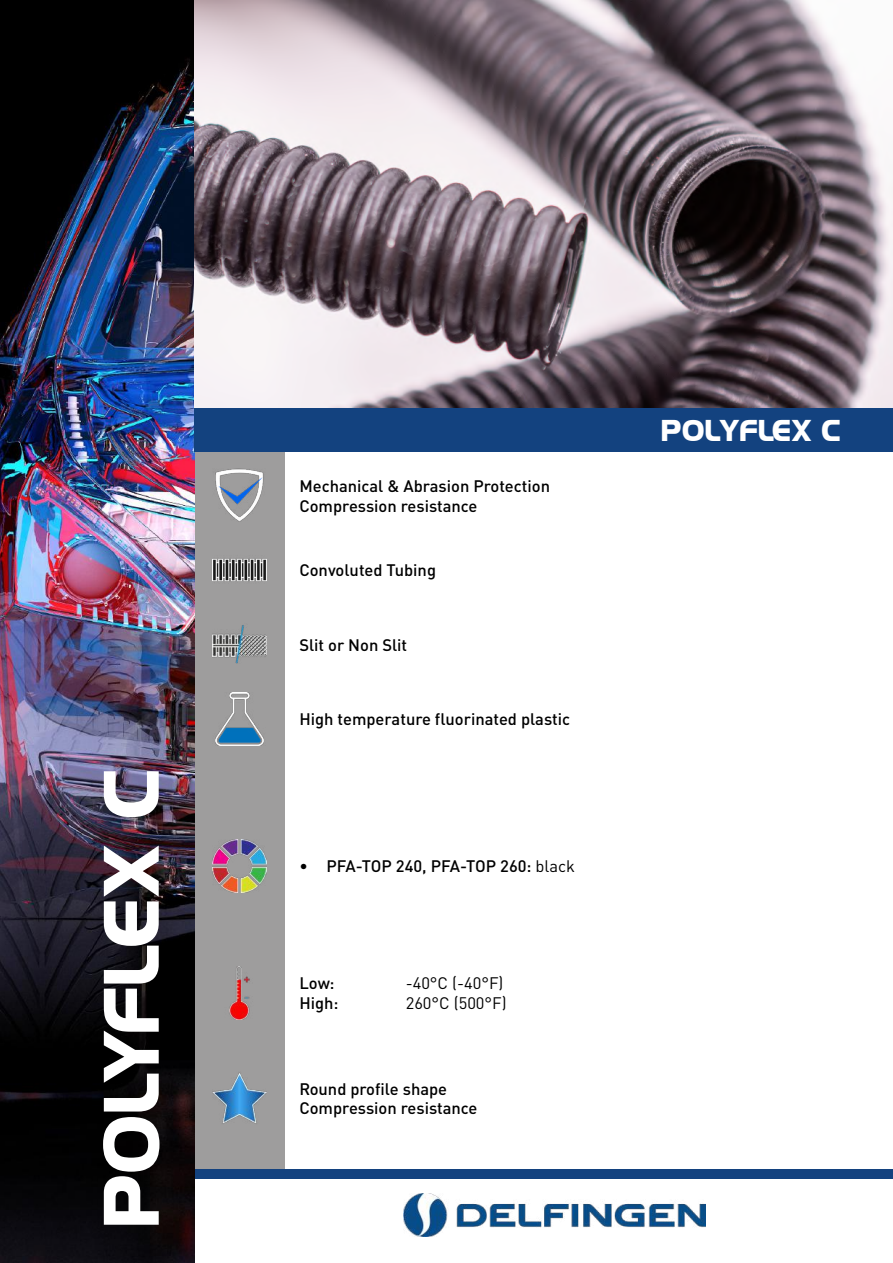
<style>
.page{position:relative;width:893px;height:1263px;background:#fff}
.page>*{position:absolute;margin:0;border:0;box-sizing:border-box;transform-origin:0 0}
.t1{font:70.5px "Hancock Park Bold Laser";letter-spacing:-.01em;color:#fff}
.t2{font:27px "Hancock Park Bold Laser";color:#fff}
.t3{font:500 16.5px/19.8px "DIN Pro";color:#000}
.t4{font:16.5px "DIN Pro";color:#000}
.s1{font-weight:400}
</style>
<div class="page">
<div style="left:194px;top:425px;width:91px;height:749px;background:#9e9d9d"></div>
<div style="left:194px;top:1169px;width:699px;height:10px;background:#13427f"></div>
<img style="left:403px;top:1193px;width:302px;height:44px">
<img style="left:0;top:0;width:194px;height:1263px">
<img style="left:194px;top:0;width:699px;height:408px">
<div style="left:194px;top:408px;width:699px;height:44px;background:#13427f"></div>
<img style="left:213px;top:1072px;width:53px;height:51px">
<img style="left:215px;top:469px;width:49px;height:53px">
<img style="left:213px;top:625px;width:53px;height:39px">
<img style="left:213px;top:559px;width:53px;height:22px">
<img style="left:213px;top:839px;width:53px;height:53px">
<img style="left:215px;top:692px;width:49px;height:53px">
<img style="left:229px;top:966px;width:21px;height:53px">
<h1 class="t1" style="left:83px;top:1225px;width:460px;rotate:-90deg">POLYFLEX C</h1>
<p class="t3" style="left:299px;top:474px;width:252px">Mechanical &amp; Abrasion Protection<br>Compression resistance</p>
<p class="t3" style="left:299px;top:558px;width:138px">Convoluted Tubing</p>
<p class="t3" style="left:299px;top:633px;width:109px">Slit or Non Slit</p>
<p class="t3" style="left:299px;top:707px;width:272px">High temperature fluorinated plastic</p>
<p class="t3" style="left:299px;top:854px;width:277px">• PFA-TOP 240, PFA-TOP 260: <span class="s1">black</span></p>
<p class="t3" style="left:299px;top:972px;width:37px">Low:</p>
<p class="t4" style="left:406px;top:970px;width:99px">-40°C (-40°F)</p>
<p class="t3" style="left:299px;top:991px;width:41px">High:</p>
<p class="t4" style="left:406px;top:990px;width:102px">260°C (500°F)</p>
<p class="t3" style="left:299px;top:1077px;width:180px">Round profile shape<br>Compression resistance</p>
<h2 class="t2" style="left:662px;top:412px;width:181px">POLYFLEX C</h2>
</div>
